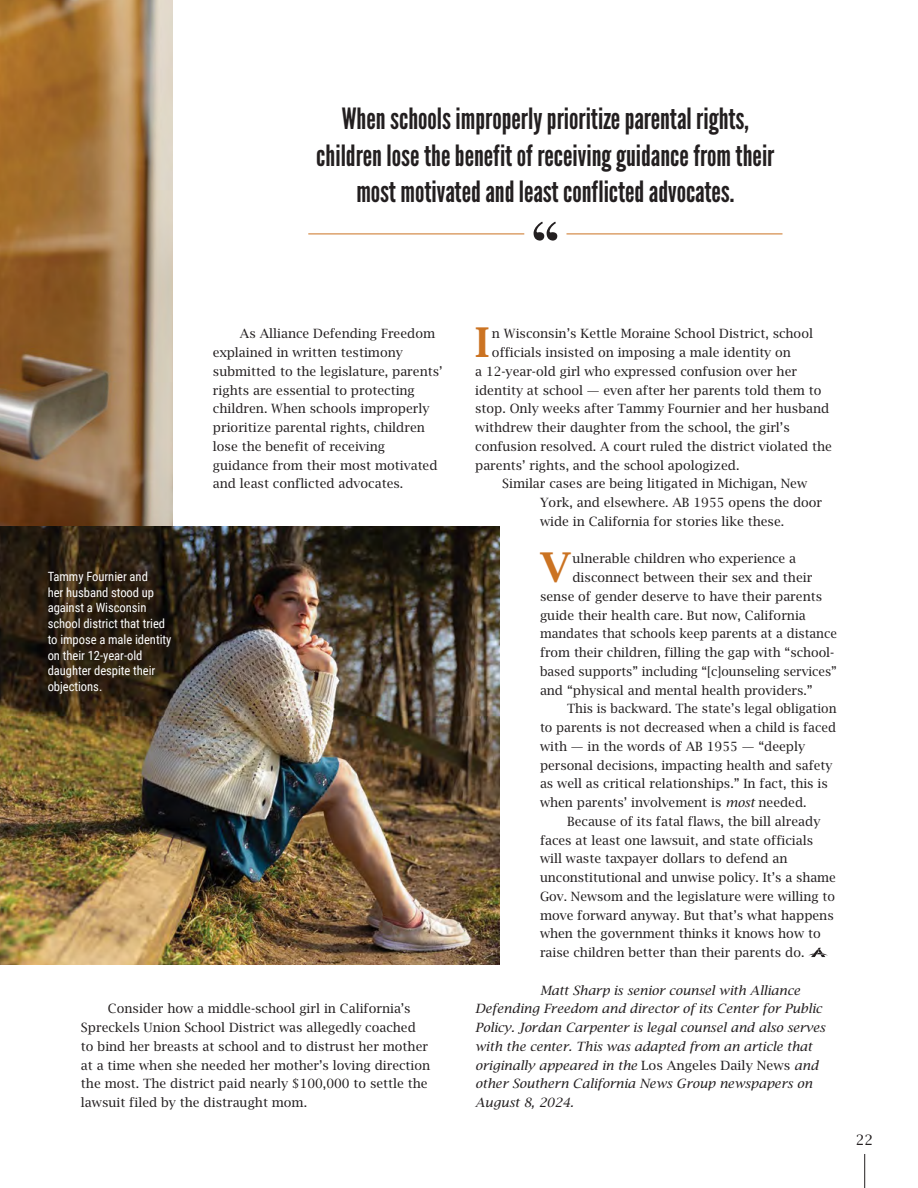
<style>
.page{position:relative;width:918px;height:1188px;background:#fff}
.page>*{position:absolute;margin:0;border:0;box-sizing:border-box;transform-origin:0 0}
.t1{font:77.85px "Times LT Std";color:#231f20}
.t2{font:700 40.95px "Lucida Bright";color:#cb7322}
.Set_Off_Quote{font:29.25px/36px "League Gothic";color:#231f20;text-align:center}
.t3{font:14.25px "Lucida Bright";color:#231f20}
.t4{font:12.75px/18.8px "Lucida Bright";color:#231f20}
.t5{font:italic 12.75px/18.8px "Lucida Bright";color:#231f20}
.t6{font:12.75px/15.8px "Roboto Condensed";letter-spacing:-.005em;color:#fff}
.s1{font-style:italic}
.s2{font-style:normal}
</style>
<div class="page">
<hr style="left:864px;top:1154px;width:1px;height:34px;background:#231f20">
<svg style="left:808px;top:948px;width:20px;height:9px"></svg>
<hr style="left:308px;top:234px;width:216px;height:1px;background:#cb7322">
<hr style="left:566px;top:234px;width:216px;height:1px;background:#cb7322">
<img style="left:0;top:0;width:173px;height:526px">
<img style="left:0;top:526px;width:500px;height:439px">
<p class="Set_Off_Quote" style="left:316px;top:101px;width:460px">When schools improperly prioritize parental rights, children lose the benefit of receiving guidance from their most motivated and least conflicted advocates.</p>
<p class="t1" style="left:525px;top:204px;width:40px">‘‘</p>
<p class="t6" style="left:48px;top:568px;width:125px">Tammy Fournier and<br>her husband stood up against a Wisconsin school district that tried to impose a male identity on their 12-year-old daughter despite their objections.</p>
<p class="t4" style="left:213px;top:324px;width:231px;text-indent:27px">As Alliance Defending Freedom explained in written testimony submitted to the legislature, parents’ rights are essential to protecting children. When schools improperly prioritize parental rights, children lose the benefit of receiving guidance from their most motivated and least conflicted advocates.</p>
<p class="t4" style="left:81px;top:999px;width:351px;text-indent:27px">Consider how a middle-school girl in California’s Spreckels Union School District was allegedly coached to bind her breasts at school and to distrust her mother at a time when she needed her mother’s loving direction the most. The district paid nearly $100,000 to settle the lawsuit filed by the distraught mom.</p>
<p class="t2" style="left:475px;top:319px;width:16px">I</p>
<p class="t4" style="left:492px;top:324px;width:323px">n Wisconsin’s Kettle Moraine School District, school</p>
<p class="t4" style="left:492px;top:343px;width:300px">officials insisted on imposing a male identity on</p>
<p class="t4" style="left:475px;top:362px;width:323px">a 12-year-old girl who expressed confusion over her</p>
<p class="t4" style="left:475px;top:381px;width:348px">identity at school — even after her parents told them to</p>
<p class="t4" style="left:475px;top:399px;width:356px">stop. Only weeks after Tammy Fournier and her husband</p>
<p class="t4" style="left:475px;top:418px;width:316px">withdrew their daughter from the school, the girl’s</p>
<p class="t4" style="left:475px;top:437px;width:358px">confusion resolved. A court ruled the district violated the</p>
<p class="t4" style="left:475px;top:456px;width:266px">parents’ rights, and the school apologized.</p>
<p class="t4" style="left:540px;top:474px;width:284px;text-indent:-38px">Similar cases are being litigated in Michigan, New<br>York, and elsewhere. AB 1955 opens the door wide in California for stories like these.</p>
<p class="t2" style="left:540px;top:544px;width:32px">V</p>
<p class="t4" style="left:572px;top:549px;width:225px">ulnerable children who experience a</p>
<p class="t4" style="left:572px;top:568px;width:241px">disconnect between their sex and their</p>
<p class="t4" style="left:540px;top:587px;width:284px">sense of gender deserve to have their parents</p>
<p class="t4" style="left:540px;top:606px;width:267px">guide their health care. But now, California</p>
<p class="t4" style="left:540px;top:624px;width:298px">mandates that schools keep parents at a distance</p>
<p class="t4" style="left:540px;top:643px;width:296px">from their children, filling the gap with “school-</p>
<p class="t4" style="left:540px;top:662px;width:298px">based supports” including “[c]ounseling services”</p>
<p class="t4" style="left:540px;top:681px;width:274px">and “physical and mental health providers.”</p>
<p class="t4" style="left:540px;top:699px;width:298px;text-indent:27px">This is backward. The state’s legal obligation to parents is not decreased when a child is faced with — in the words of AB 1955 — “deeply personal decisions, impacting health and safety as well as critical relationships.” In fact, this is when parents’ involvement is <span class="s1">most</span> needed.</p>
<p class="t4" style="left:540px;top:812px;width:297px;text-indent:27px">Because of its fatal flaws, the bill already faces at least one lawsuit, and state officials will waste taxpayer dollars to defend an unconstitutional and unwise policy. It’s a shame Gov. Newsom and the legislature were willing to move forward anyway. But that’s what happens when the government thinks it knows how to raise children better than their parents do.</p>
<p class="t5" style="left:475px;top:981px;width:352px;text-indent:65px">Matt Sharp is senior counsel with Alliance Defending Freedom and director of its Center for Public Policy. Jordan Carpenter is legal counsel and also serves with the center. This was adapted from an article that originally appeared in the <span class="s2">Los Angeles Daily News</span> and other Southern California News Group newspapers on August 8, 2024.</p>
<p class="t3" style="left:856px;top:1132px;width:19px">22</p>
</div>
